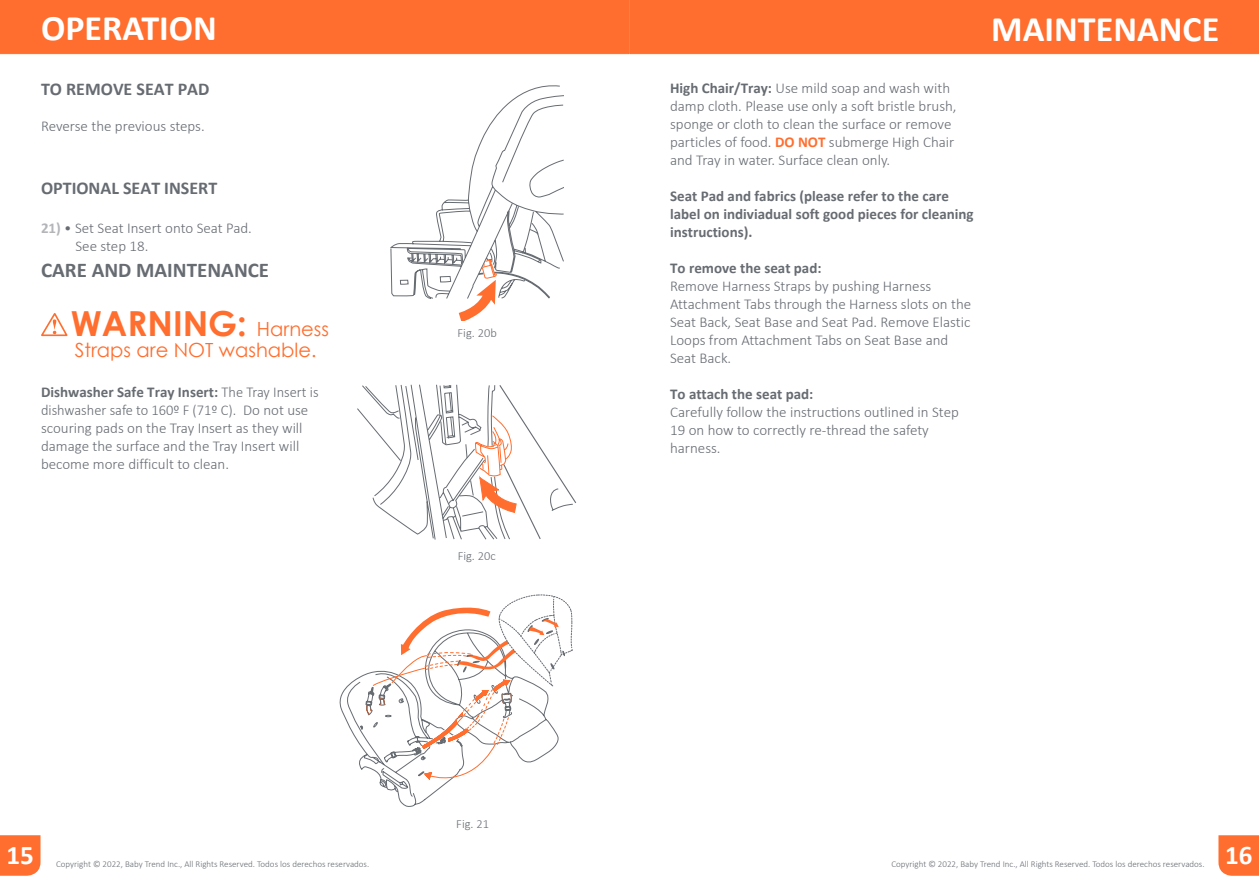
<style>
.page{position:relative;width:1259px;height:893px;background:#fff}
.page>*{position:absolute;margin:0;border:0;box-sizing:border-box;transform-origin:0 0}
.t1{font:700 36px "Calibri";color:#fff}
.t2{font:700 34.5px "Century Gothic";color:#ff6e2e}
.t3{font:700 27px "Calibri";color:#fff}
.t4{font:700 21px "Calibri";color:#676c72}
.t5{font:19.5px "Century Gothic";color:#ff6e2e}
.t6{font:700 18px "Calibri";color:#676c72}
.t7{font:300 15px/18px "Calibri";color:#676c72}
.t8{font:300 15px/18px "Calibri";color:#676c72;scale:.96 1}
.t9{font:700 15px/18px "Calibri";color:#676c72}
.t10{font:300 12.45px "Calibri";color:#676c72}
.t11{font:300 9px "Calibri";color:#676c72}
.s1{font-weight:700;color:#b3b5b8}
.s2{font-weight:400;font-size:19.5px}
.s3{font-weight:700}
.s4{font-weight:700;color:#ff6e2e}
</style>
<div class="page">
<svg style="left:1218px;top:835px;width:41px;height:41px;background:#ff7437"></svg>
<div style="left:0;top:0;width:1259px;height:54px;background:#ff6e2e"></div>
<div style="left:0;top:835px;width:40px;height:41px;background:#ff6e2e"></div>
<svg style="left:41px;top:313px;width:27px;height:24px"></svg>
<svg style="left:357px;top:384px;width:220px;height:156px"></svg>
<svg style="left:390px;top:85px;width:173px;height:236px"></svg>
<svg style="left:339px;top:674px;width:99px;height:133px"></svg>
<svg style="left:365px;top:594px;width:208px;height:196px"></svg>
<h1 class="t1" style="left:41px;top:5px;width:177px">OPERATION</h1>
<p class="t6" style="left:41px;top:77px;width:170px">TO REMOVE SEAT PAD</p>
<p class="t7" style="left:41px;top:116px;width:165px">Reverse the previous steps.</p>
<p class="t6" style="left:41px;top:176px;width:178px">OPTIONAL SEAT INSERT</p>
<p class="t7" style="left:75px;top:219px;width:178px;text-indent:-34px"><span class="s1">21)</span> • Set Seat Insert onto Seat Pad.<br>See step 18.</p>
<h3 class="t4" style="left:41px;top:256px;width:230px">CARE AND MAINTENANCE</h3>
<h2 class="t2" style="left:71px;top:297px;width:260px">WARNING: <span class="s2">Harness</span></h2>
<h3 class="t5" style="left:75px;top:336px;width:243px">Straps are NOT washable.</h3>
<p class="t8" style="left:41px;top:382px;width:291px"><span class="s3">Dishwasher Safe Tray Insert:</span> The Tray Insert is dishwasher safe to 160º F (71º C). Do not use scouring pads on the Tray Insert as they will damage the surface and the Tray Insert will become more difficult to clean.</p>
<p class="t10" style="left:457px;top:325px;width:41px">Fig. 20b</p>
<p class="t10" style="left:458px;top:549px;width:40px">Fig. 20c</p>
<h3 class="t3" style="left:6px;top:838px;width:29px">15</h3>
<p class="t11" style="left:56px;top:858px;width:315px">Copyright © 2022, Baby Trend Inc., All Rights Reserved. Todos los derechos reservados.</p>
<p class="t10" style="left:456px;top:816px;width:34px">Fig. 21</p>
<p class="t7" style="left:670px;top:78px;width:288px"><span class="s3">High Chair/Tray:</span> Use mild soap and wash with damp cloth. Please use only a soft bristle brush, sponge or cloth to clean the surface or remove particles of food. <span class="s4">DO NOT</span> submerge High Chair and Tray in water. Surface clean only.</p>
<p class="t9" style="left:670px;top:187px;width:305px">Seat Pad and fabrics (please refer to the care label on indiviadual soft good pieces for cleaning instructions).</p>
<p class="t9" style="left:670px;top:259px;width:153px">To remove the seat pad:</p>
<p class="t7" style="left:670px;top:276px;width:302px">Remove Harness Straps by pushing Harness Attachment Tabs through the Harness slots on the Seat Back, Seat Base and Seat Pad. Remove Elastic Loops from Attachment Tabs on Seat Base and Seat Back.</p>
<p class="t9" style="left:670px;top:385px;width:145px">To attach the seat pad:</p>
<p class="t7" style="left:670px;top:402px;width:290px">Carefully follow the instructions outlined in Step<br>19 on how to correctly re-thread the safety harness.</p>
<h1 class="t1" style="left:991px;top:6px;width:229px">MAINTENANCE</h1>
<p class="t11" style="left:891px;top:858px;width:315px">Copyright © 2022, Baby Trend Inc., All Rights Reserved. Todos los derechos reservados.</p>
<h3 class="t3" style="left:1225px;top:838px;width:29px">16</h3>
</div>
